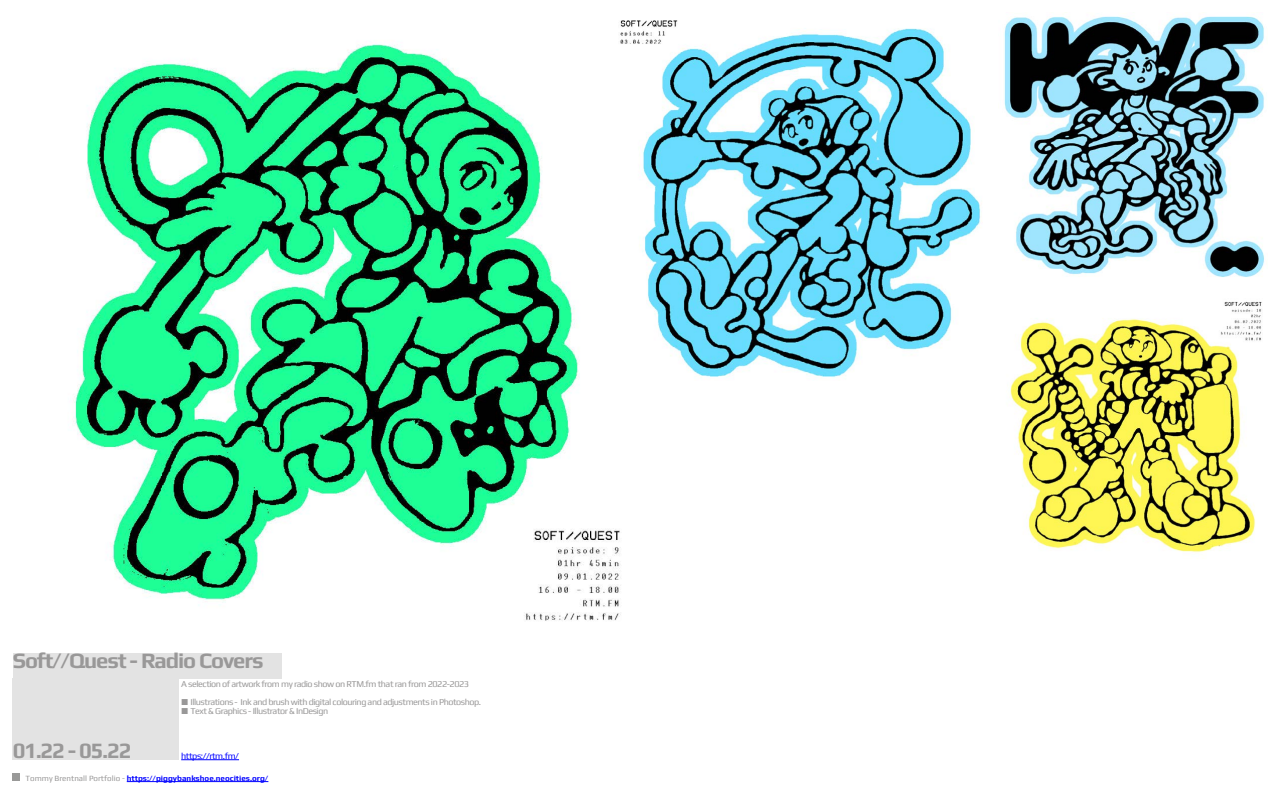
<style>
.page{position:relative;width:1280px;height:800px;background:#fff}
.page>*{position:absolute;margin:0;border:0;box-sizing:border-box;transform-origin:0 0}
.t1{font:700 22px "Play";letter-spacing:-.05em;color:#999898}
.t2{font:9px "Play";letter-spacing:-.05em;color:#999898}
.t3{font:9px "Play";letter-spacing:-.05em;color:#00f}
.t4{font:700 8px "Play";color:#00f}
.s1{font-family:"Xolonium"}
.s2{font-weight:400;color:#999898}
</style>
<div class="page">
<hr style="left:127px;top:781px;width:141px;height:1px;background:#00f">
<div style="left:13px;top:774px;width:7px;height:7px;background:#999998"></div>
<img style="left:1010px;top:301px;width:252px;height:252px">
<img style="left:74px;top:44px;width:547px;height:577px">
<img style="left:614px;top:20px;width:367px;height:377px">
<img style="left:1004px;top:16px;width:261px;height:261px">
<div style="left:13px;top:653px;width:269px;height:25px;background:#e3e3e3"></div>
<div style="left:13px;top:678px;width:166px;height:82px;background:#e3e3e3"></div>
<hr style="left:181px;top:760px;width:58px;height:1px;background:#00f">
<h1 class="t1" style="left:13px;top:645px;width:252px">Soft//Quest - Radio Covers</h1>
<p class="t2" style="left:181px;top:678px;width:289px">A selection of artwork from my radio show on RTM.fm that ran from 2022-2023</p>
<p class="t2" style="left:181px;top:696px;width:302px"><span class="s1">■</span> Illustrations - Ink and brush with digital colouring and adjustments in Photoshop.</p>
<p class="t2" style="left:181px;top:705px;width:149px"><span class="s1">■</span> Text &amp; Graphics - Illustrator &amp; InDesign</p>
<p class="t3" style="left:181px;top:750px;width:59px">https://rtm.fm/</p>
<h1 class="t1" style="left:13px;top:735px;width:120px">01.22 - 05.22</h1>
<p class="t4" style="left:26px;top:772px;width:244px"><span class="s2">Tommy Brentnall Portfolio -</span> https://piggybankshoe.neocities.org/</p>
</div>
